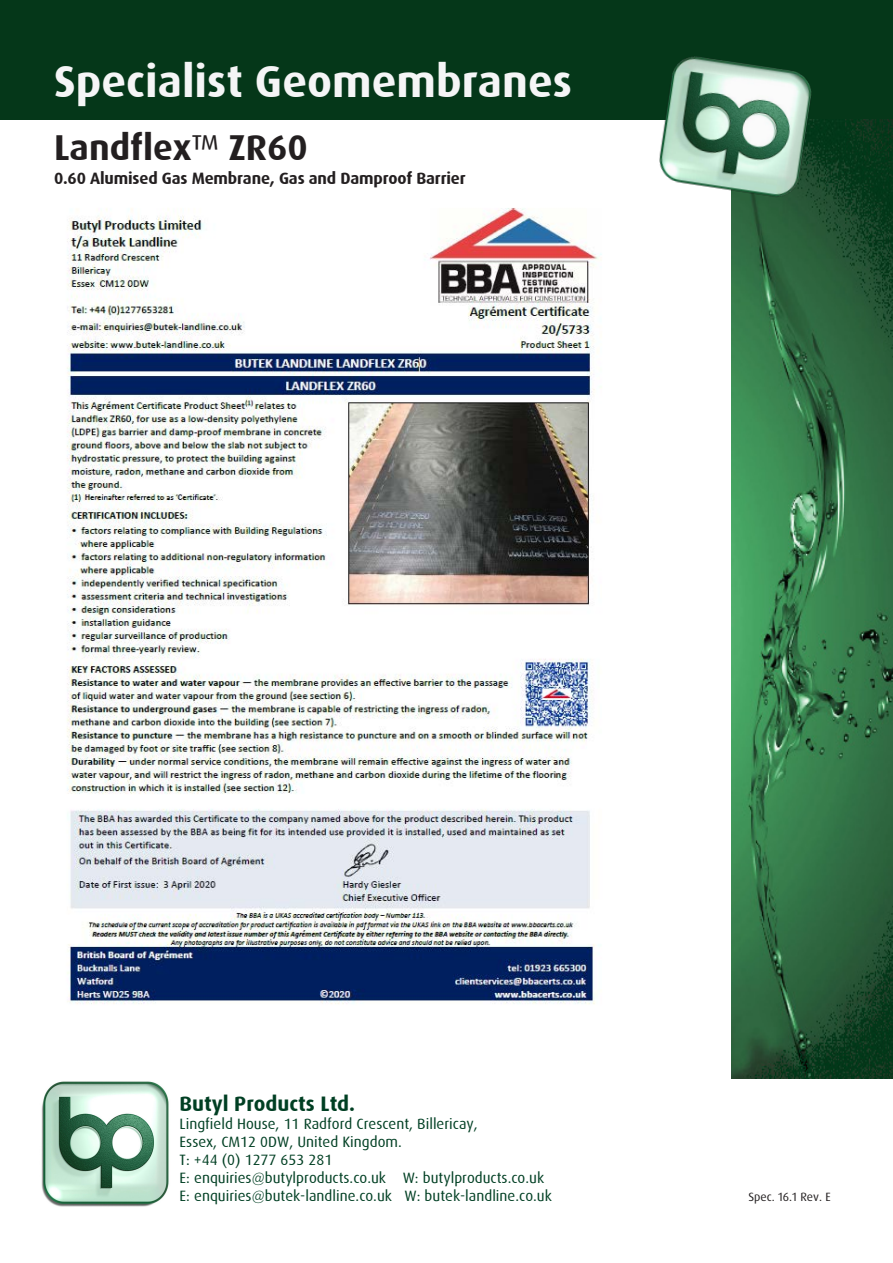
<style>
.page{position:relative;width:893px;height:1263px;background:#fff}
.page>*{position:absolute;margin:0;border:0;box-sizing:border-box;transform-origin:0 0}
.t1{font:700 45px "Dax";color:#f5f5f6}
.t2{font:700 36px "Dax";color:#231f20}
.t3{font:700 21px "Dax";color:#003f23}
.t4{font:700 16.5px "Dax";letter-spacing:-.01em;color:#231f20}
.t5{font:15px/18px "Dax";color:#003f23}
.t6{font:12px "Dax Pro";color:#231f20}
.s1{font-family:"Dax Pro";font-weight:400}
</style>
<div class="page">
<div style="left:0;top:0;width:893px;height:120px;background:#053719"></div>
<img style="left:731px;top:120px;width:162px;height:958px">
<img style="left:41px;top:1081px;width:128px;height:126px">
<img style="left:67px;top:208px;width:535px;height:796px">
<img style="left:659px;top:56px;width:172px;height:168px">
<p class="t1" style="left:54px;top:56px;width:520px">Specialist Geomembranes</p>
<p class="t2" style="left:54px;top:128px;width:255px">Landflex<span class="s1">™</span> ZR60</p>
<p class="t4" style="left:54px;top:169px;width:413px">0.60 Alumised Gas Membrane, Gas and Damproof Barrier</p>
<p class="t3" style="left:180px;top:1092px;width:177px">Butyl Products Ltd.</p>
<p class="t5" style="left:180px;top:1115px;width:374px">Lingfield House, 11 Radford Crescent, Billericay,<br>Essex, CM12 0DW, United Kingdom.<br>T: +44 (0) 1277 653 281<br>E: enquiries@butylproducts.co.uk W: butylproducts.co.uk E: enquiries@butek-landline.co.uk W: butek-landline.co.uk</p>
<p class="t6" style="left:748px;top:1189px;width:84px">Spec. 16.1 Rev. E</p>
</div>
